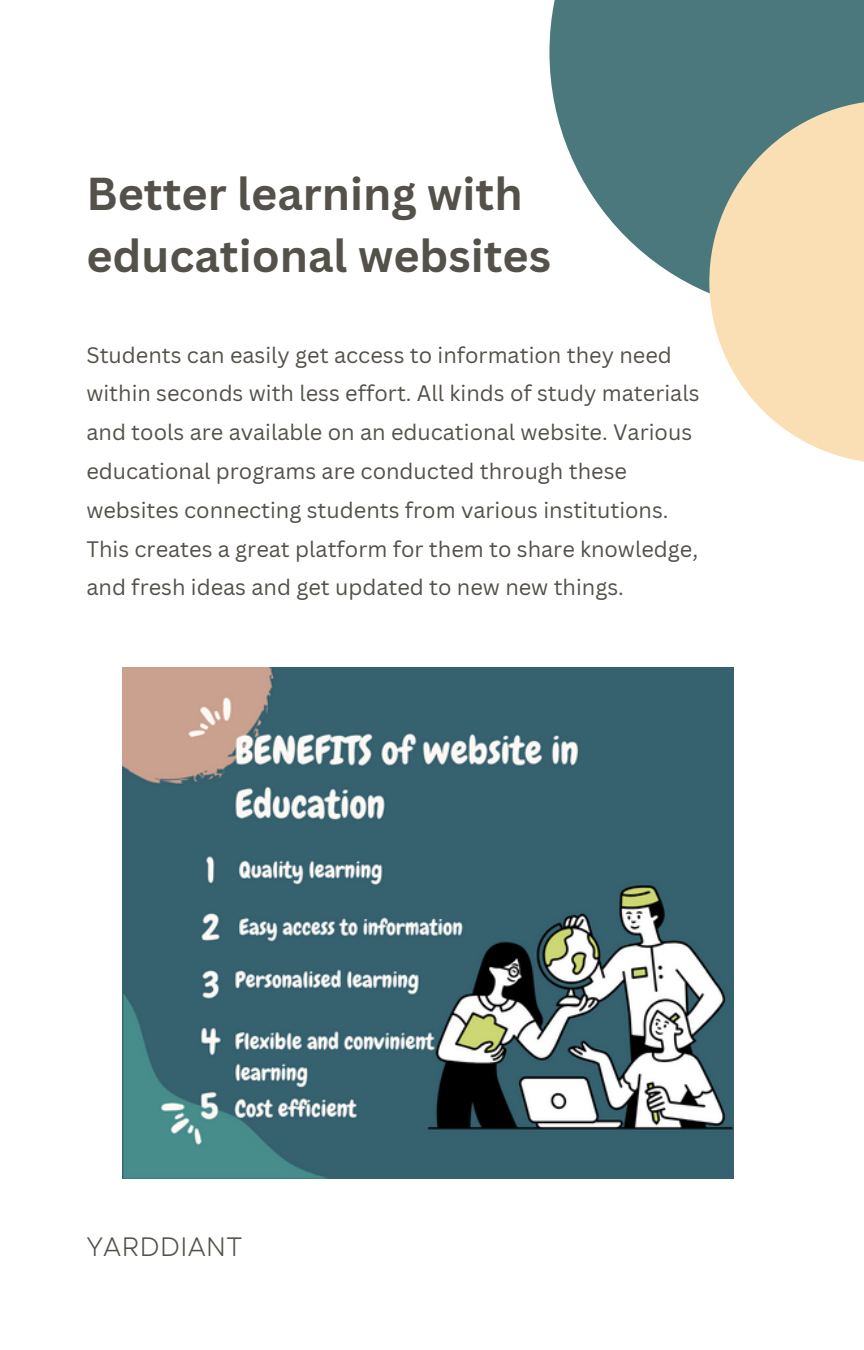
<style>
.page{position:relative;width:864px;height:1350px;background:#fff}
.page>*{position:absolute;margin:0;border:0;box-sizing:border-box;transform-origin:0 0}
.t1{font:700 44.77px/62.3px "Canva Sans";color:#54514a}
.t2{font:26.55px "Garet";color:#54514a}
.t3{font:21.82px/38.7px "Canva Sans";color:#54514a}
</style>
<div class="page">
<svg style="left:549px;top:0;width:315px;height:293px;fill:#4a787d"></svg>
<svg style="left:709px;top:100px;width:155px;height:362px;background:#e4d5b7"></svg>
<img style="left:123px;top:668px;width:611px;height:511px">
<h2 class="t1" style="left:86px;top:161px;width:466px">Better learning with educational websites</h2>
<p class="t3" style="left:86px;top:335px;width:615px">Students can easily get access to information they need within seconds with less effort. All kinds of study materials and tools are available on an educational website. Various educational programs are conducted through these websites connecting students from various institutions.<br>This creates a great platform for them to share knowledge, and fresh ideas and get updated to new new things.</p>
<p class="t2" style="left:86px;top:1228px;width:158px">YARDDIANT</p>
</div>
